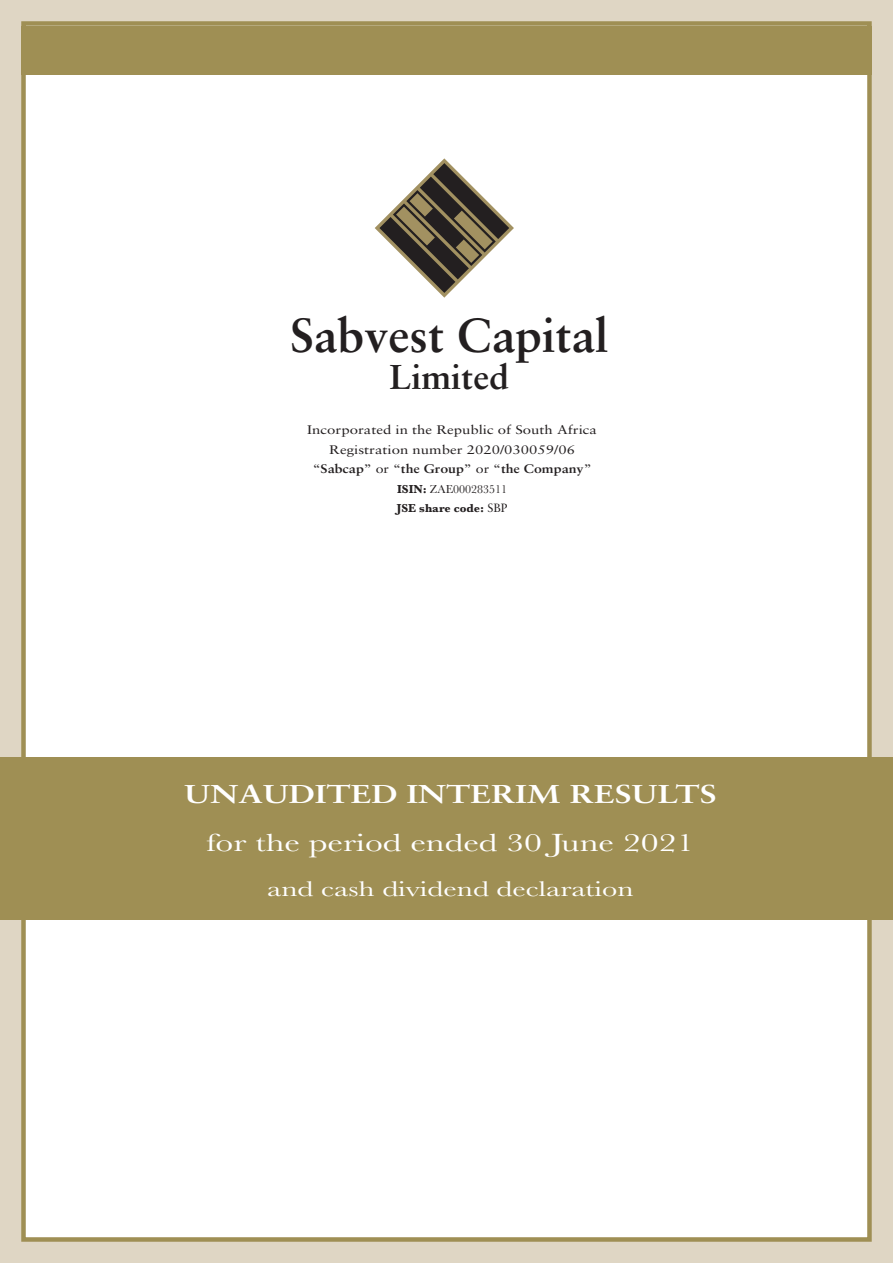
<style>
.page{position:relative;width:893px;height:1263px;background:#dfd6c4}
.page>*{position:absolute;margin:0;border:0;box-sizing:border-box;transform-origin:0 0}
.t1{font:700 47.7px "Sabon";color:#231f20}
.t2{font:700 34.5px "Sabon";color:#231f20;scale:1.04 1}
.t3{font:25.8px "Baskerville";color:#fff;scale:1.38 1}
.t4{font:700 25.8px "Sabon";color:#fff;scale:1.3 1}
.t5{font:22.2px "Baskerville";color:#fff;scale:1.38 1}
.t6{font:12.45px/19.5px "Sabon";color:#231f20;text-align:center;scale:1.21 1}
.t7{font:700 12px/19.5px "Baskerville";color:#231f20}
.s1{font-weight:700}
.s2{font-weight:400}
.s3{font-family:"Sabon";font-weight:400}
</style>
<div class="page">
<div style="left:21px;top:21px;width:851px;height:1221px;background:#fff;border:4px solid #9f8f54"></div>
<svg style="left:375px;top:158px;width:139px;height:140px"></svg>
<div style="left:0;top:758px;width:893px;height:162px;background:#9f8f54"></div>
<div style="left:21px;top:26px;width:851px;height:48px;background:#9f8f54"></div>
<h1 class="t1" style="left:290px;top:305px;width:320px">Sabvest Capital</h1>
<h2 class="t2" style="left:389px;top:356px;width:116px">Limited</h2>
<p class="t6" style="left:307px;top:420px;width:241px">Incorporated in the Republic of South Africa<br>Registration number 2020/030059/06 “<span class="s1">Sabcap</span>” or “<span class="s1">the Group</span>” or “<span class="s1">the Company</span>”</p>
<p class="t7" style="left:397px;top:479px;width:112px">ISIN: <span class="s2">ZAE000283511<br></span>JSE share code: <span class="s3">SBP</span></p>
<h3 class="t4" style="left:184px;top:778px;width:411px">UNAUDITED INTERIM RESULTS</h3>
<h3 class="t3" style="left:206px;top:827px;width:355px">for the period ended 30 June 2021</h3>
<h3 class="t5" style="left:267px;top:874px;width:267px">and cash dividend declaration</h3>
</div>
